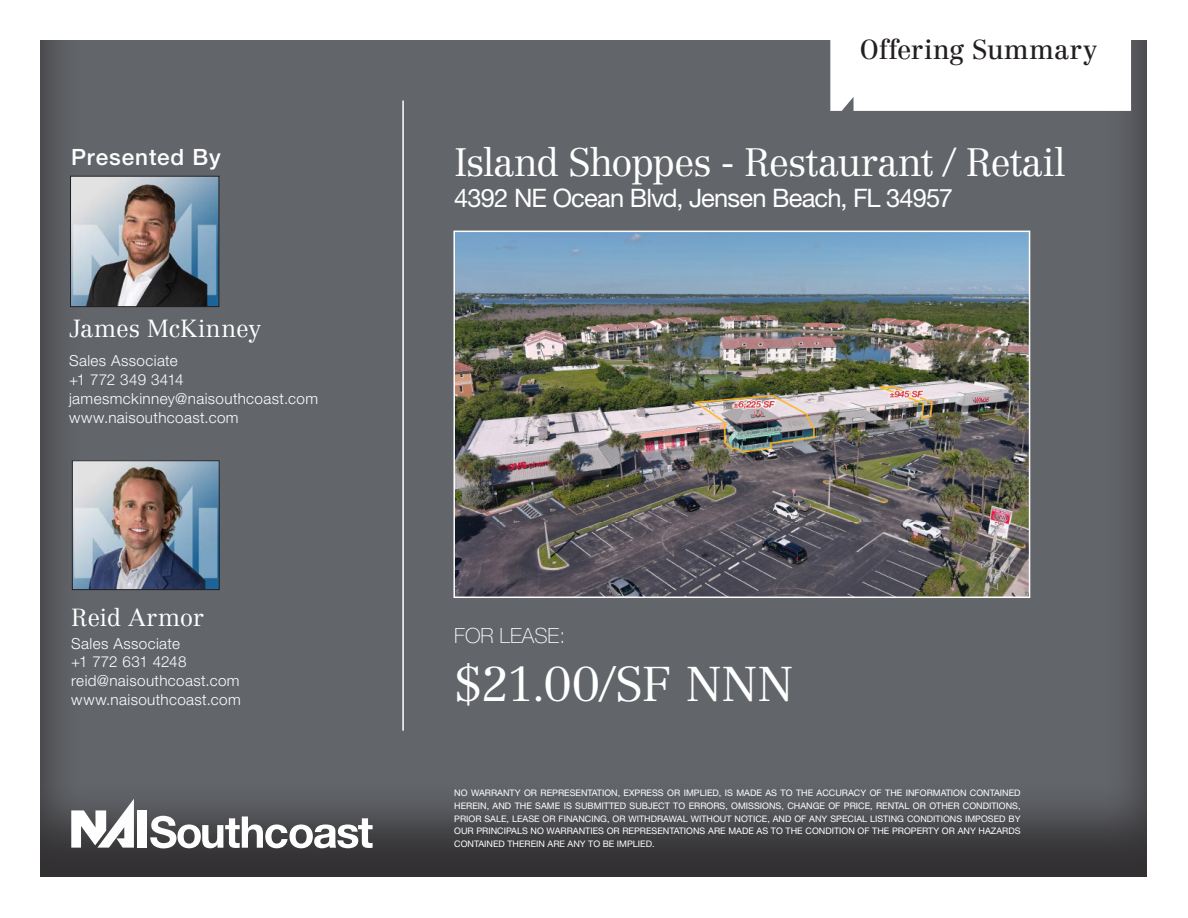
<style>
.page{position:relative;width:1188px;height:918px;background:#fff}
.page>*{position:absolute;margin:0;border:0;box-sizing:border-box;transform-origin:0 0}
.t1{font:300 48px "Centennial LT Std";color:#fff}
.t2{font:300 39px "Centennial LT Std";letter-spacing:-.03em;color:#fff}
.t3{font:27px "Centennial LT Std";letter-spacing:.02em;color:#231f20}
.t4{font:25.5px "Helvetica Neue LT Std";letter-spacing:-.035em;color:#fff}
.t5{font:300 24.3px "Centennial LT Std";letter-spacing:-.01em;color:#fff}
.t6{font:500 22.5px "Helvetica Neue LT Std";letter-spacing:.04em;color:#fff}
.t7{font:100 21px "Helvetica Neue LT Std";color:#fff}
.t8{font:300 15.3px "Helvetica Neue LT Std";letter-spacing:.025em;color:#fff}
.t9{font:300 15.3px "Helvetica Neue LT Std";letter-spacing:-.005em;color:#fff}
.t10{font:9px/12.8px "Helvetica Neue LT Std";color:#fff;text-align:justify}
</style>
<div class="page">
<div style="left:34px;top:35px;width:1116px;height:843px;background:#231f20;opacity:.75"></div>
<svg style="left:830px;top:35px;width:301px;height:76px"></svg>
<hr style="left:402px;top:100px;width:2px;height:631px;background:#fff">
<div style="left:137px;top:810px;width:10px;height:38px;background:#fff"></div>
<svg style="left:71px;top:799px;width:63px;height:49px"></svg>
<svg style="left:150px;top:816px;width:223px;height:32px"></svg>
<img style="left:74px;top:462px;width:144px;height:126px">
<div style="left:72px;top:460px;width:148px;height:130px;border:1px solid #231f20"></div>
<img style="left:72px;top:178px;width:145px;height:127px">
<div style="left:70px;top:176px;width:149px;height:131px;border:1px solid #231f20"></div>
<img style="left:456px;top:234px;width:571px;height:361px">
<div style="left:453px;top:231px;width:577px;height:367px;border:2px solid #fff"></div>
<p class="t6" style="left:71px;top:144px;width:151px">Presented By</p>
<p class="t5" style="left:69px;top:314px;width:194px">James McKinney</p>
<p class="t8" style="left:69px;top:351px;width:110px">Sales Associate</p>
<p class="t8" style="left:69px;top:370px;width:116px">+1 772 349 3414</p>
<p class="t8" style="left:69px;top:389px;width:251px">jamesmckinney@naisouthcoast.com</p>
<p class="t8" style="left:69px;top:408px;width:171px">www.naisouthcoast.com</p>
<p class="t5" style="left:71px;top:603px;width:134px">Reid Armor</p>
<p class="t8" style="left:71px;top:634px;width:110px">Sales Associate</p>
<p class="t9" style="left:71px;top:652px;width:117px">+1 772 631 4248</p>
<p class="t8" style="left:71px;top:671px;width:170px">reid@naisouthcoast.com</p>
<p class="t8" style="left:71px;top:690px;width:171px">www.naisouthcoast.com</p>
<p class="t3" style="left:860px;top:34px;width:239px">Offering Summary</p>
<p class="t2" style="left:454px;top:139px;width:612px">Island Shoppes - Restaurant / Retail</p>
<p class="t4" style="left:454px;top:183px;width:500px">4392 NE Ocean Blvd, Jensen Beach, FL 34957</p>
<p class="t7" style="left:454px;top:624px;width:112px">FOR LEASE:</p>
<p class="t1" style="left:454px;top:656px;width:341px">$21.00/SF NNN</p>
<p class="t10" style="left:454px;top:786px;width:568px">NO WARRANTY OR REPRESENTATION, EXPRESS OR IMPLIED, IS MADE AS TO THE ACCURACY OF THE INFORMATION CONTAINED HEREIN, AND THE SAME IS SUBMITTED SUBJECT TO ERRORS, OMISSIONS, CHANGE OF PRICE, RENTAL OR OTHER CONDITIONS, PRIOR SALE, LEASE OR FINANCING, OR WITHDRAWAL WITHOUT NOTICE, AND OF ANY SPECIAL LISTING CONDITIONS IMPOSED BY OUR PRINCIPALS NO WARRANTIES OR REPRESENTATIONS ARE MADE AS TO THE CONDITION OF THE PROPERTY OR ANY HAZARDS CONTAINED THEREIN ARE ANY TO BE IMPLIED.</p>
</div>
